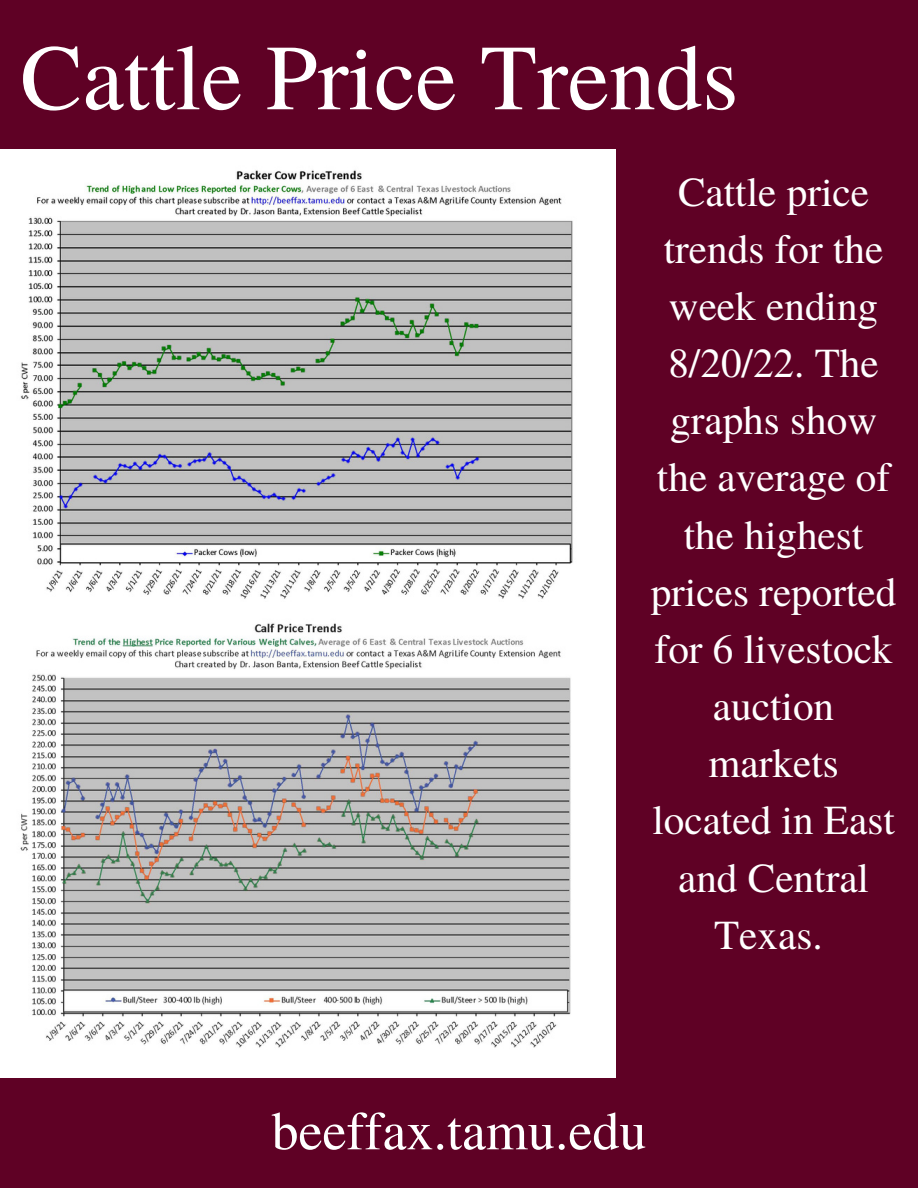
<style>
.page{position:relative;width:918px;height:1188px;background:#5f0125}
.page>*{position:absolute;margin:0;border:0;box-sizing:border-box;transform-origin:0 0}
.t1{font:93px "Te X Gyre Termes";color:#fff}
.t2{font:54px "Te X Gyre Termes";color:#fff}
.t3{font:41.25px/57.2px "Te X Gyre Termes";color:#fff;text-align:center}
</style>
<div class="page">
<img style="left:0;top:149px;width:615px;height:453px">
<img style="left:0;top:602px;width:615px;height:475px">
<h1 class="t1" style="left:20px;top:11px;width:719px">Cattle Price Trends</h1>
<p class="t3" style="left:651px;top:161px;width:247px">Cattle price trends for the week ending<br>8/20/22. The graphs show the average of the highest prices reported for 6 livestock auction markets located in East and Central<br>Texas.</p>
<h2 class="t2" style="left:272px;top:1092px;width:376px">beeffax.tamu.edu</h2>
</div>
